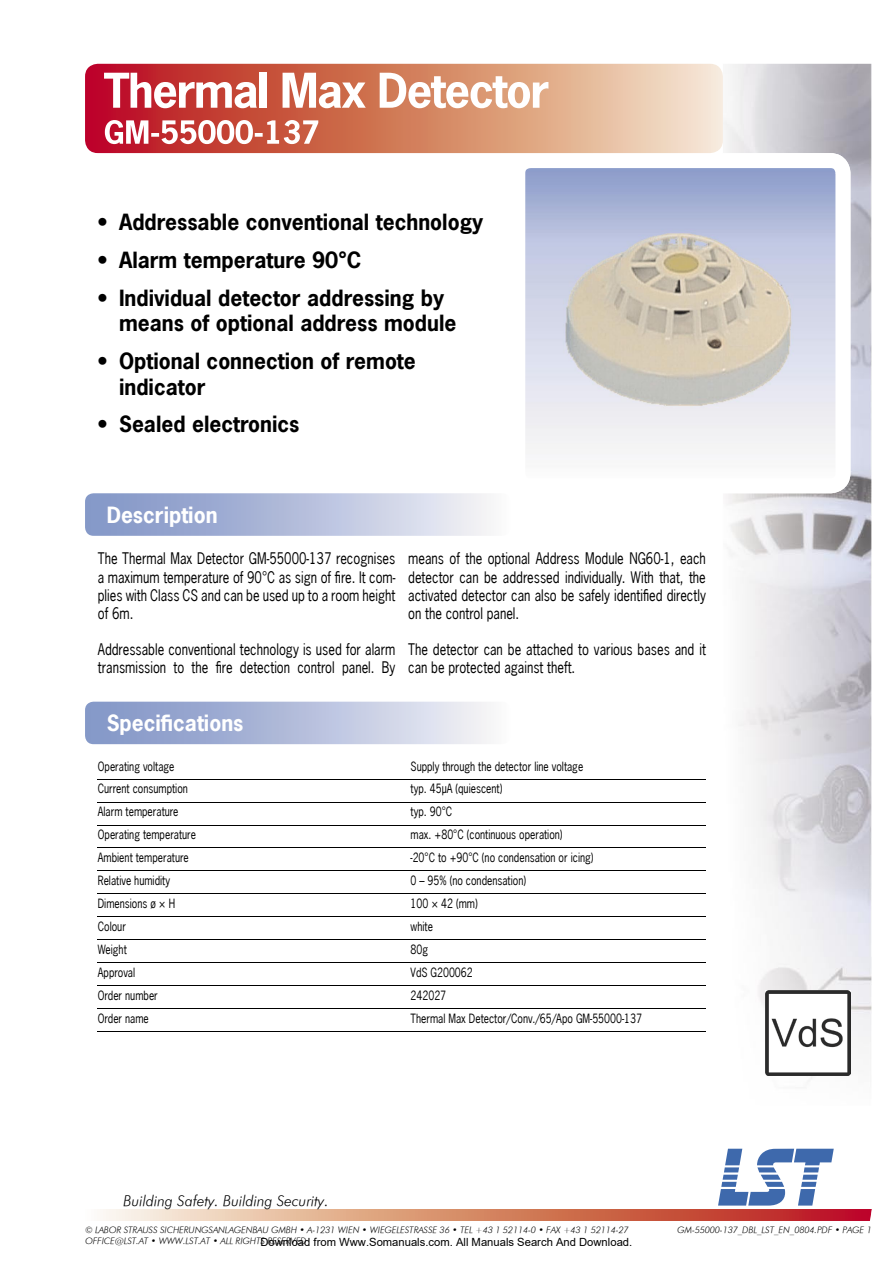
<style>
.page{position:relative;width:893px;height:1263px;background:#fff}
.page>*{position:absolute;margin:0;border:0;box-sizing:border-box;transform-origin:0 0}
.t1{font:84px "Logos";color:#3e69ac}
.t2{font:700 45px "News Gothic";letter-spacing:-.03em;color:#fff}
.t3{font:700 30px "News Gothic";color:#fff}
.t4{font:700 21px/25.2px "News Gothic";color:#000}
.t5{font:700 21px "News Gothic";color:#fff}
.t6{font:15px/18px "News Gothic";color:#000;text-align:justify;scale:.86 1}
.t7{font:15px "Futura Light LST";color:#000}
.t8{font:12px "News Gothic";color:#000;scale:.86 1}
.t9{font:11.25px "Arial";color:#000}
.t10{font:9px/10.8px "Futura Light LST";color:#000}
</style>
<div class="page">
<img style="left:724px;top:64px;width:148px;height:1015px">
<svg style="left:103px;top:1210px;width:763px;height:10px;background:#d6856f"></svg>
<svg style="left:866px;top:1209px;width:6px;height:12px"></svg>
<svg style="left:510px;top:153px;width:340px;height:340px"></svg>
<img style="left:765px;top:991px;width:85px;height:85px">
<svg style="left:85px;top:64px;width:638px;height:89px;background:#da917a"></svg>
<div style="left:104px;top:73px;width:444px;height:35px;background:linear-gradient(to right,#b9121c,#dfaf7b)"></div>
<div style="left:105px;top:120px;width:213px;height:24px;background:linear-gradient(to right,#bc0d27,#c9653f)"></div>
<div style="left:85px;top:493px;width:425px;height:43px;background:linear-gradient(to right,#7a8ec3,#f5f4f7);border-radius:9px"></div>
<div style="left:85px;top:702px;width:425px;height:42px;background:linear-gradient(to right,#7a8ec3,#f5f4f8);border-radius:9px"></div>
<hr style="left:98px;top:779px;width:608px;height:1px;background:#000">
<hr style="left:98px;top:802px;width:608px;height:1px;background:#000">
<hr style="left:98px;top:825px;width:608px;height:1px;background:#000">
<hr style="left:98px;top:848px;width:608px;height:1px;background:#000">
<hr style="left:98px;top:871px;width:608px;height:1px;background:#000">
<hr style="left:98px;top:893px;width:608px;height:1px;background:#000">
<hr style="left:98px;top:916px;width:608px;height:1px;background:#000">
<hr style="left:98px;top:939px;width:608px;height:1px;background:#000">
<hr style="left:98px;top:962px;width:608px;height:1px;background:#000">
<hr style="left:98px;top:985px;width:608px;height:1px;background:#000">
<hr style="left:98px;top:1008px;width:608px;height:1px;background:#000">
<hr style="left:98px;top:1031px;width:608px;height:1px;background:#000">
<h2 class="t2" style="left:104px;top:61px;width:447px">Thermal Max Detector</h2>
<h3 class="t3" style="left:104px;top:113px;width:218px">GM-55000-137</h3>
<h3 class="t4" style="left:98px;top:209px;width:387px">• Addressable conventional technology</h3>
<h3 class="t4" style="left:98px;top:247px;width:265px">• Alarm temperature 90°C</h3>
<h3 class="t4" style="left:119px;top:285px;width:339px;text-indent:-21px">• Individual detector addressing by means of optional address module</h3>
<h3 class="t4" style="left:119px;top:348px;width:298px;text-indent:-21px">• Optional connection of remote indicator</h3>
<h3 class="t4" style="left:98px;top:412px;width:203px">• Sealed electronics</h3>
<h3 class="t5" style="left:107px;top:501px;width:112px">Description</h3>
<p class="t6" style="left:98px;top:550px;width:348px">The Thermal Max Detector GM-55000-137 recognises a maximum temperature of 90°C as sign of fire. It com&shy;plies with Class CS and can be used up to a room height of 6m.</p>
<p class="t6" style="left:98px;top:640px;width:348px">Addressable conventional technology is used for alarm transmission to the fire detection control panel. By</p>
<p class="t6" style="left:408px;top:550px;width:348px">means of the optional Address Module NG60-1, each detector can be addressed individually. With that, the activated detector can also be safely identified directly on the control panel.</p>
<p class="t6" style="left:408px;top:640px;width:348px">The detector can be attached to various bases and it can be protected against theft.</p>
<h3 class="t5" style="left:107px;top:709px;width:138px">Specifications</h3>
<p class="t8" style="left:98px;top:758px;width:91px">Operating voltage</p>
<p class="t8" style="left:411px;top:758px;width:202px">Supply through the detector line voltage</p>
<p class="t8" style="left:98px;top:781px;width:106px">Current consumption</p>
<p class="t8" style="left:411px;top:781px;width:108px">typ. 45µA (quiescent)</p>
<p class="t8" style="left:98px;top:804px;width:95px">Alarm temperature</p>
<p class="t8" style="left:411px;top:804px;width:50px">typ. 90°C</p>
<p class="t8" style="left:98px;top:827px;width:116px">Operating temperature</p>
<p class="t8" style="left:411px;top:827px;width:178px">max. +80°C (continuous operation)</p>
<p class="t8" style="left:98px;top:850px;width:107px">Ambient temperature</p>
<p class="t8" style="left:411px;top:850px;width:214px">-20°C to +90°C (no condensation or icing)</p>
<p class="t8" style="left:98px;top:873px;width:86px">Relative humidity</p>
<p class="t8" style="left:411px;top:873px;width:136px">0 – 95% (no condensation)</p>
<p class="t8" style="left:98px;top:896px;width:91px">Dimensions ø × H</p>
<p class="t8" style="left:411px;top:896px;width:80px">100 × 42 (mm)</p>
<p class="t8" style="left:98px;top:919px;width:34px">Colour</p>
<p class="t8" style="left:411px;top:919px;width:28px">white</p>
<p class="t8" style="left:98px;top:941px;width:35px">Weight</p>
<p class="t8" style="left:411px;top:941px;width:22px">80g</p>
<p class="t8" style="left:98px;top:964px;width:45px">Approval</p>
<p class="t8" style="left:411px;top:964px;width:74px">VdS G200062</p>
<p class="t8" style="left:98px;top:987px;width:71px">Order number</p>
<p class="t8" style="left:411px;top:987px;width:43px">242027</p>
<p class="t8" style="left:98px;top:1010px;width:61px">Order name</p>
<p class="t8" style="left:411px;top:1010px;width:271px">Thermal Max Detector/Conv./65/Apo GM-55000-137</p>
<p class="t7" style="left:123px;top:1191px;width:207px">Building Safety. Building Security.</p>
<p class="t10" style="left:85px;top:1225px;width:545px">© LABOR STRAUSS SICHERUNGSANLAGENBAU GMBH • A-1231 WIEN • WIEGELESTRASSE 36 • TEL +43 1 52114-0 • FAX +43 1 52114-27<br>OFFICE@LST.AT • WWW.LST.AT • ALL RIGHTS RESERVED</p>
<p class="t9" style="left:260px;top:1235px;width:373px">Download from Www.Somanuals.com. All Manuals Search And Download.</p>
<h1 class="t1" style="left:719px;top:1138px;width:118px">A</h1>
<p class="t10" style="left:677px;top:1225px;width:196px">GM-55000-137_DBL_LST_EN_0804.PDF • PAGE 1</p>
</div>
